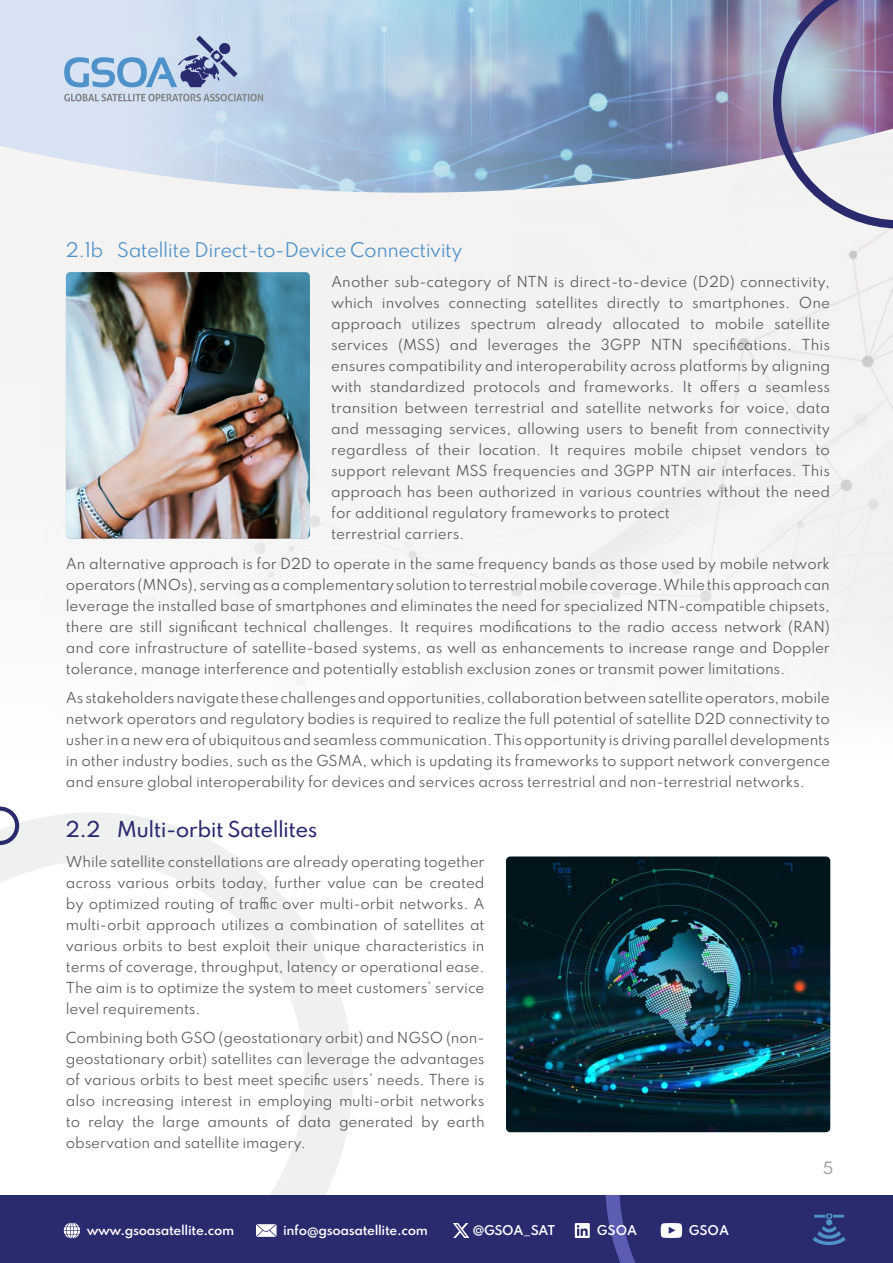
<style>
.page{position:relative;width:893px;height:1263px;background:#fff}
.page>*{position:absolute;margin:0;border:0;box-sizing:border-box;transform-origin:0 0}
.t1{font:100 19.5px "Spartan";letter-spacing:-.03em;color:#2a2a6f}
.t2{font:100 18px "Spartan";letter-spacing:-.03em;color:#4f92ca}
.t3{font:100 15px "Spartan";color:#9f9fa0}
.t4{font:100 13.5px/21px "Spartan";color:#57585a;text-align:justify}
.t5{font:100 12px "Spartan";letter-spacing:-.03em;color:#fff}
</style>
<div class="page">
<div style="left:0;top:209px;width:893px;height:498px;background:#f4f4f3"></div>
<svg style="left:0;top:812px;width:353px;height:384px"></svg>
<div style="left:0;top:193px;width:773px;height:16px;background:#f4f3f2"></div>
<svg style="left:0;top:0;width:773px;height:193px;background:#a9bed6"></svg>
<svg style="left:773px;top:0;width:120px;height:229px"></svg>
<svg style="left:64px;top:36px;width:173px;height:51px;background:#a7bdda"></svg>
<svg style="left:64px;top:94px;width:199px;height:7px"></svg>
<div style="left:0;top:1196px;width:893px;height:67px;background:#2a2a6f"></div>
<svg style="left:575px;top:1223px;width:15px;height:15px"></svg>
<svg style="left:64px;top:1222px;width:16px;height:16px"></svg>
<svg style="left:256px;top:1224px;width:21px;height:13px"></svg>
<svg style="left:605px;top:1196px;width:241px;height:67px"></svg>
<svg style="left:453px;top:1223px;width:16px;height:15px"></svg>
<img style="left:66px;top:272px;width:244px;height:266px">
<img style="left:506px;top:856px;width:324px;height:276px">
<svg style="left:0;top:806px;width:21px;height:40px"></svg>
<h2 class="t2" style="left:66px;top:237px;width:398px">2.1b Satellite Direct-to-Device Connectivity</h2>
<p class="t4" style="left:331px;top:271px;width:500px;text-align:left">Another sub-category of NTN is direct-to-device (D2D) connectivity, which involves connecting satellites directly to smartphones. One approach utilizes spectrum already allocated to mobile satellite services (MSS) and leverages the 3GPP NTN specifications. This ensures compatibility and interoperability across platforms by aligning with standardized protocols and frameworks. It offers a seamless transition between terrestrial and satellite networks for voice, data and messaging services, allowing users to benefit from connectivity regardless of their location. It requires mobile chipset vendors to support relevant MSS frequencies and 3GPP NTN air interfaces. This approach has been authorized in various countries without the need for additional regulatory frameworks to protect<br>terrestrial carriers.</p>
<p class="t4" style="left:66px;top:552px;width:766px">An alternative approach is for D2D to operate in the same frequency bands as those used by mobile network operators (MNOs), serving as a complementary solution to terrestrial mobile coverage. While this approach can leverage the installed base of smartphones and eliminates the need for specialized NTN-compatible chipsets, there are still significant technical challenges. It requires modifications to the radio access network (RAN) and core infrastructure of satellite-based systems, as well as enhancements to increase range and Doppler tolerance, manage interference and potentially establish exclusion zones or transmit power limitations.</p>
<p class="t4" style="left:66px;top:687px;width:766px">As stakeholders navigate these challenges and opportunities, collaboration between satellite operators, mobile network operators and regulatory bodies is required to realize the full potential of satellite D2D connectivity to usher in a new era of ubiquitous and seamless communication. This opportunity is driving parallel developments in other industry bodies, such as the GSMA, which is updating its frameworks to support network convergence and ensure global interoperability for devices and services across terrestrial and non-terrestrial networks.</p>
<h1 class="t1" style="left:66px;top:815px;width:253px">2.2 Multi-orbit Satellites</h1>
<p class="t4" style="left:66px;top:850px;width:420px">While satellite constellations are already operating together across various orbits today, further value can be created by optimized routing of traffic over multi-orbit networks. A multi-orbit approach utilizes a combination of satellites at various orbits to best exploit their unique characteristics in terms of coverage, throughput, latency or operational ease.<br>The aim is to optimize the system to meet customers’ service level requirements.</p>
<p class="t4" style="left:66px;top:1027px;width:420px">Combining both GSO (geostationary orbit) and NGSO (non&shy;geostationary orbit) satellites can leverage the advantages of various orbits to best meet specific users’ needs. There is also increasing interest in employing multi-orbit networks to relay the large amounts of data generated by earth observation and satellite imagery.</p>
<p class="t5" style="left:87px;top:1221px;width:149px">www.gsoasatellite.com</p>
<p class="t5" style="left:283px;top:1221px;width:146px">info@gsoasatellite.com</p>
<p class="t5" style="left:472px;top:1221px;width:84px">@GSOA_SAT</p>
<p class="t5" style="left:597px;top:1221px;width:42px">GSOA</p>
<p class="t5" style="left:689px;top:1221px;width:42px">GSOA</p>
<p class="t3" style="left:823px;top:1156px;width:12px">5</p>
</div>
